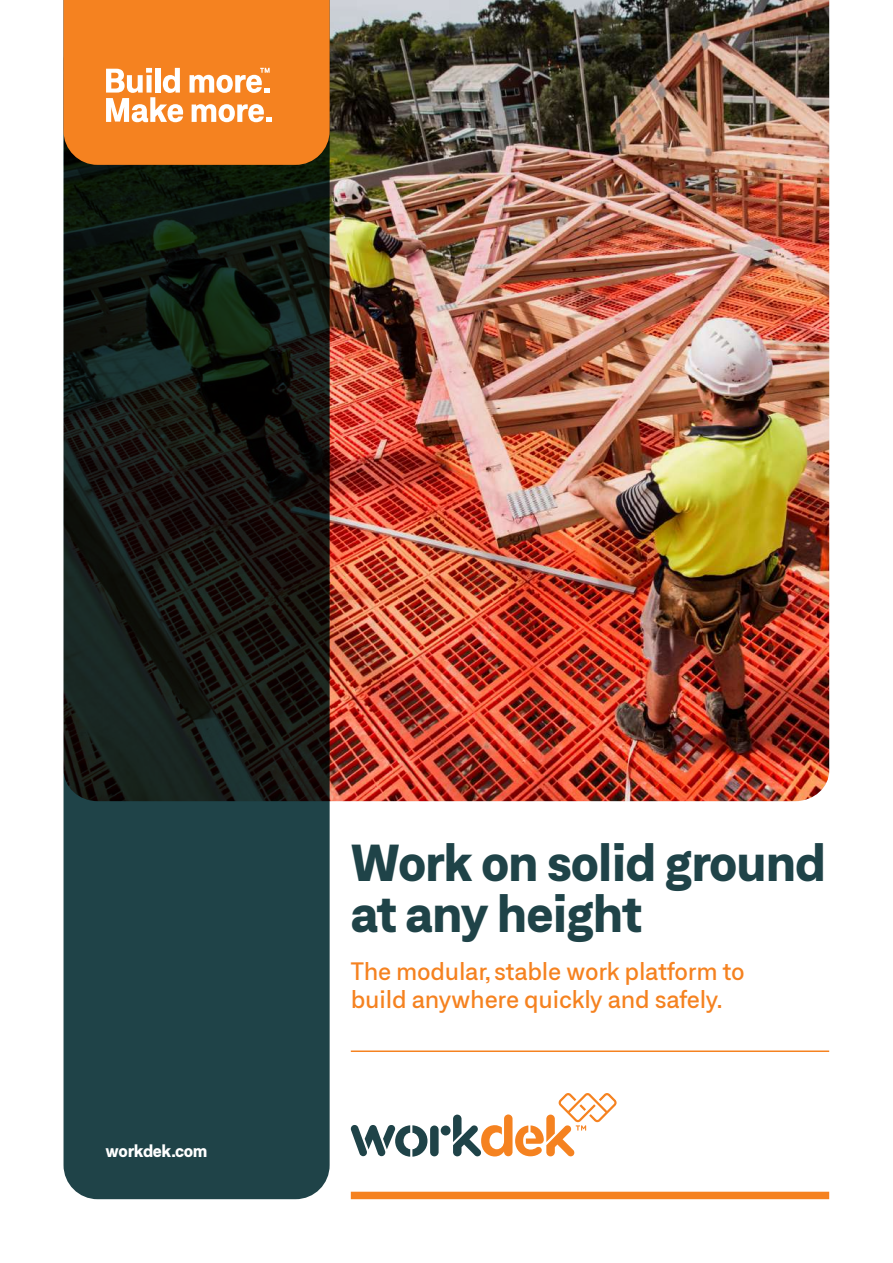
<style>
.page{position:relative;width:893px;height:1263px;background:#fff}
.page>*{position:absolute;margin:0;border:0;box-sizing:border-box;transform-origin:0 0}
.t1{font:800 49.5px/51px "Neufile Grotesk";letter-spacing:-.02em;color:#1f4348}
.t2{font:500 24px/28.5px "Neufile Grotesk";letter-spacing:-.01em;color:#f58220}
.t3{font:800 16.5px "Neufile Grotesk";letter-spacing:-.025em;color:#fff}
</style>
<div class="page">
<img style="left:330px;top:0;width:499px;height:801px">
<svg style="left:64px;top:165px;width:266px;height:1034px"></svg>
<svg style="left:64px;top:0;width:266px;height:165px"></svg>
<div style="left:430px;top:1125px;width:9px;height:31px;background:#1f4348;border-radius:4px"></div>
<div style="left:441px;top:1125px;width:10px;height:10px;background:#1f4348;border-radius:50%"></div>
<svg style="left:350px;top:1125px;width:77px;height:32px"></svg>
<svg style="left:453px;top:1093px;width:164px;height:63px"></svg>
<div style="left:351px;top:1192px;width:478px;height:7px;background:#f58220"></div>
<hr style="left:351px;top:1050px;width:478px;height:2px;background:#f58220">
<p class="t3" style="left:106px;top:1140px;width:103px">workdek.com</p>
<h1 class="t1" style="left:351px;top:836px;width:477px">Work on solid ground at any height</h1>
<p class="t2" style="left:351px;top:956px;width:395px">The modular, stable work platform to build anywhere quickly and safely.</p>
</div>
